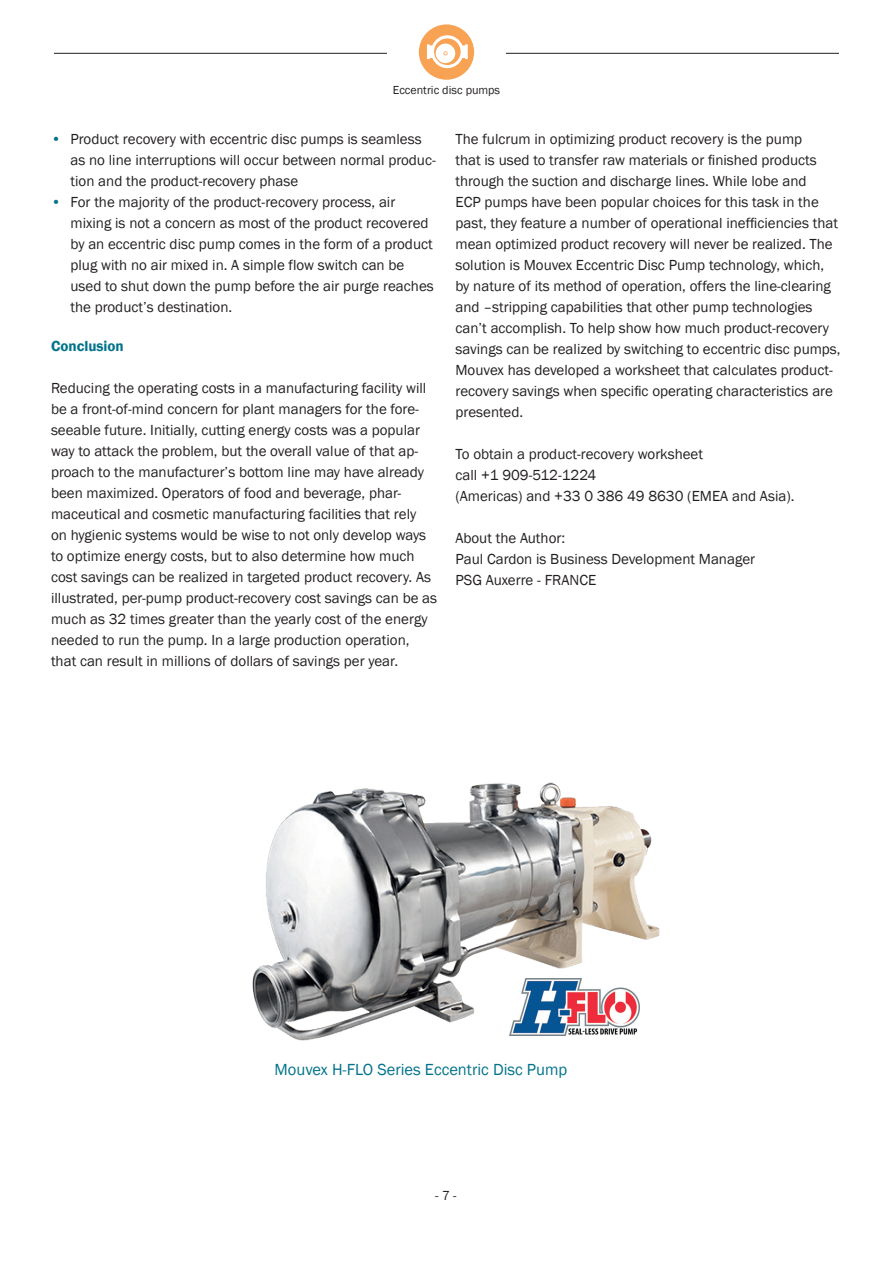
<style>
.page{position:relative;width:893px;height:1263px;background:#fff}
.page>*{position:absolute;margin:0;border:0;box-sizing:border-box;transform-origin:0 0}
.t1{font:16.5px "Franklin Gothic";color:#00738a}
.Text{font:15px/21px "Franklin Gothic";color:#231f20}
.Text-2{font:600 15px "Franklin Gothic";color:#00738a}
.t2{font:13.5px "Franklin Gothic";color:#231f20}
.t3{font:12px "Franklin Gothic";color:#231f20}
.s1{color:#00738a}
</style>
<div class="page">
<hr style="left:54px;top:53px;width:333px;height:1px;background:#231f20">
<hr style="left:506px;top:53px;width:333px;height:1px;background:#231f20">
<div style="left:419px;top:24px;width:55px;height:56px;background:#f8a354;border-radius:50%"></div>
<svg style="left:427px;top:35px;width:41px;height:33px"></svg>
<img style="left:252px;top:782px;width:408px;height:259px">
<img style="left:509px;top:979px;width:130px;height:56px">
<p class="t3" style="left:393px;top:82px;width:109px">Eccentric disc pumps</p>
<p class="Text" style="left:71px;top:129px;width:367px;text-indent:-20px"><span class="s1">•</span> Product recovery with eccentric disc pumps is seamless as no line interruptions will occur between normal produc&shy;tion and the product-recovery phase</p>
<p class="Text" style="left:71px;top:192px;width:365px;text-indent:-20px"><span class="s1">•</span> For the majority of the product-recovery process, air mixing is not a concern as most of the product recovered by an eccentric disc pump comes in the form of a product plug with no air mixed in. A simple flow switch can be used to shut down the pump before the air purge reaches the product’s destination.</p>
<p class="Text-2" style="left:51px;top:336px;width:74px">Conclusion</p>
<p class="Text" style="left:51px;top:378px;width:388px">Reducing the operating costs in a manufacturing facility will be a front-of-mind concern for plant managers for the fore&shy;seeable future. Initially, cutting energy costs was a popular way to attack the problem, but the overall value of that ap&shy;proach to the manufacturer’s bottom line may have already been maximized. Operators of food and beverage, phar&shy;maceutical and cosmetic manufacturing facilities that rely<br>on hygienic systems would be wise to not only develop ways to optimize energy costs, but to also determine how much cost savings can be realized in targeted product recovery. As illustrated, per-pump product-recovery cost savings can be as much as 32 times greater than the yearly cost of the energy needed to run the pump. In a large production operation, that can result in millions of dollars of savings per year.</p>
<p class="Text" style="left:455px;top:129px;width:387px">The fulcrum in optimizing product recovery is the pump<br>that is used to transfer raw materials or finished products through the suction and discharge lines. While lobe and<br>ECP pumps have been popular choices for this task in the past, they feature a number of operational inefficiencies that mean optimized product recovery will never be realized. The solution is Mouvex Eccentric Disc Pump technology, which, by nature of its method of operation, offers the line-clearing and –stripping capabilities that other pump technologies can’t accomplish. To help show how much product-recovery savings can be realized by switching to eccentric disc pumps, Mouvex has developed a worksheet that calculates product&shy;recovery savings when specific operating characteristics are presented.</p>
<p class="Text" style="left:455px;top:444px;width:249px">To obtain a product-recovery worksheet call +1 909-512-1224</p>
<p class="Text" style="left:455px;top:486px;width:340px">(Americas) and +33 0 386 49 8630 (EMEA and Asia).</p>
<p class="Text" style="left:455px;top:528px;width:111px">About the Author:</p>
<p class="Text" style="left:455px;top:549px;width:301px">Paul Cardon is Business Development Manager</p>
<p class="Text" style="left:455px;top:570px;width:142px">PSG Auxerre - FRANCE</p>
<p class="t1" style="left:275px;top:1059px;width:294px">Mouvex H-FLO Series Eccentric Disc Pump</p>
<p class="t2" style="left:435px;top:1186px;width:23px">- 7 -</p>
</div>
